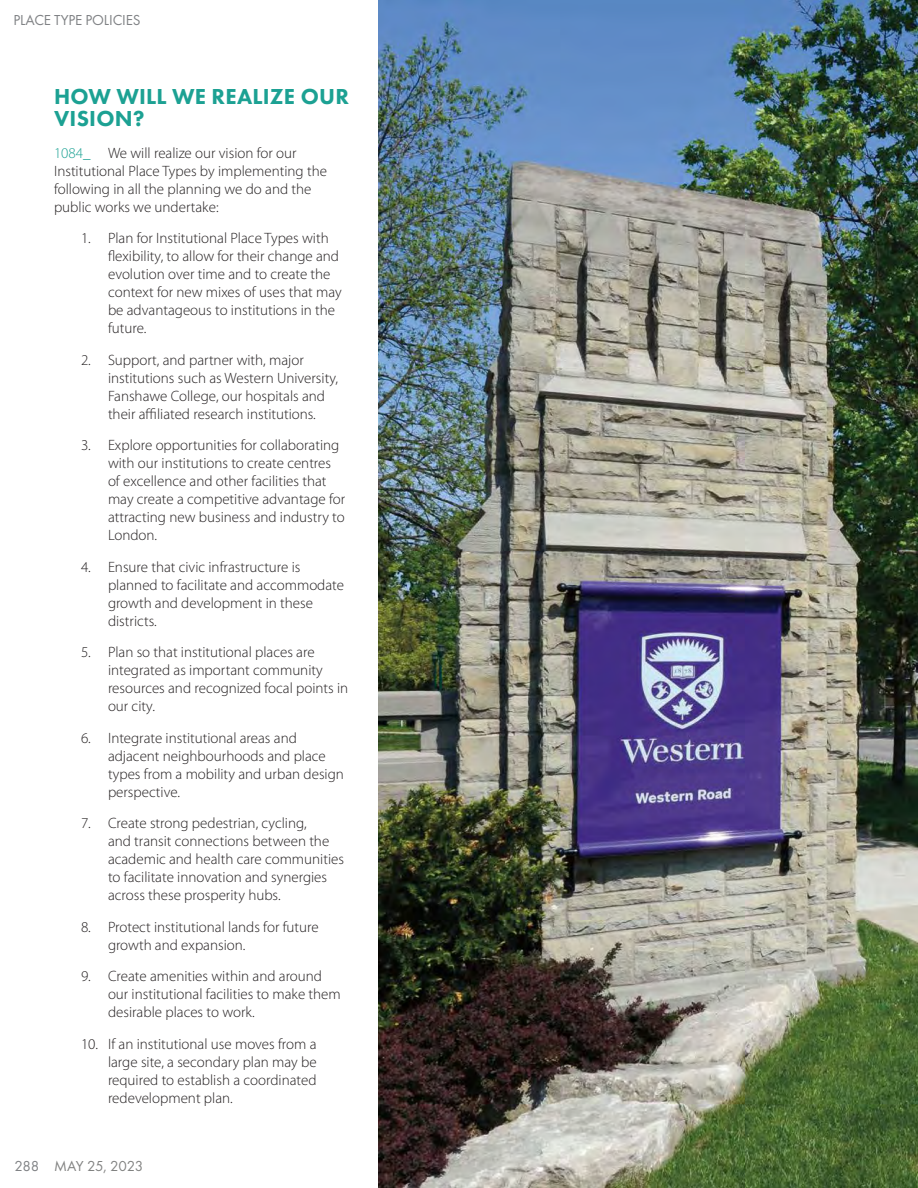
<style>
.page{position:relative;width:918px;height:1188px;background:#fff}
.page>*{position:absolute;margin:0;border:0;box-sizing:border-box;transform-origin:0 0}
.Chapter_Subheader{font:800 22.5px/22.5px "Futura PT";letter-spacing:.01em;color:#1ca193}
.Body_Copy_-_P{font:300 15px/18px "Myriad Pro";color:#231f20}
.t1{font:15px "Futura PT";letter-spacing:-.01em;color:#808285}
.t2{font:15px "Futura PT";letter-spacing:-.03em;color:#040503}
.s1{color:#1da294}
</style>
<div class="page">
<img style="left:378px;top:0;width:540px;height:1188px">
<p class="t1" style="left:14px;top:11px;width:129px">PLACE TYPE POLICIES</p>
<h3 class="Chapter_Subheader" style="left:54px;top:84px;width:296px">HOW WILL WE REALIZE OUR<br>VISION?</h3>
<p class="Body_Copy_-_P" style="left:54px;top:143px;width:275px"><span class="s1">1084_</span> We will realize our vision for our Institutional Place Types by implementing the following in all the planning we do and the public works we undertake:</p>
<p class="Body_Copy_-_P" style="left:108px;top:229px;width:235px;text-indent:-27px">1. Plan for Institutional Place Types with flexibility, to allow for their change and evolution over time and to create the context for new mixes of uses that may be advantageous to institutions in the future.</p>
<p class="Body_Copy_-_P" style="left:108px;top:350px;width:232px;text-indent:-27px">2. Support, and partner with, major institutions such as Western University, Fanshawe College, our hospitals and their affiliated research institutions.</p>
<p class="Body_Copy_-_P" style="left:108px;top:436px;width:239px;text-indent:-27px">3. Explore opportunities for collaborating with our institutions to create centres of excellence and other facilities that may create a competitive advantage for attracting new business and industry to London.</p>
<p class="Body_Copy_-_P" style="left:108px;top:557px;width:238px;text-indent:-27px">4. Ensure that civic infrastructure is planned to facilitate and accommodate growth and development in these districts.</p>
<p class="Body_Copy_-_P" style="left:108px;top:643px;width:242px;text-indent:-27px">5. Plan so that institutional places are integrated as important community resources and recognized focal points in our city.</p>
<p class="Body_Copy_-_P" style="left:108px;top:728px;width:237px;text-indent:-27px">6. Integrate institutional areas and adjacent neighbourhoods and place types from a mobility and urban design perspective.</p>
<p class="Body_Copy_-_P" style="left:108px;top:814px;width:238px;text-indent:-27px">7. Create strong pedestrian, cycling,<br>and transit connections between the academic and health care communities to facilitate innovation and synergies across these prosperity hubs.</p>
<p class="Body_Copy_-_P" style="left:108px;top:917px;width:212px;text-indent:-27px">8. Protect institutional lands for future growth and expansion.</p>
<p class="Body_Copy_-_P" style="left:108px;top:967px;width:234px;text-indent:-27px">9. Create amenities within and around our institutional facilities to make them desirable places to work.</p>
<p class="Body_Copy_-_P" style="left:108px;top:1034px;width:210px;text-align:justify;text-indent:-27px">10. If an institutional use moves from a large site, a secondary plan may be required to establish a coordinated redevelopment plan.</p>
<p class="t1" style="left:14px;top:1157px;width:26px">288</p>
<p class="t2" style="left:54px;top:1157px;width:91px">MAY 25, 2023</p>
</div>
